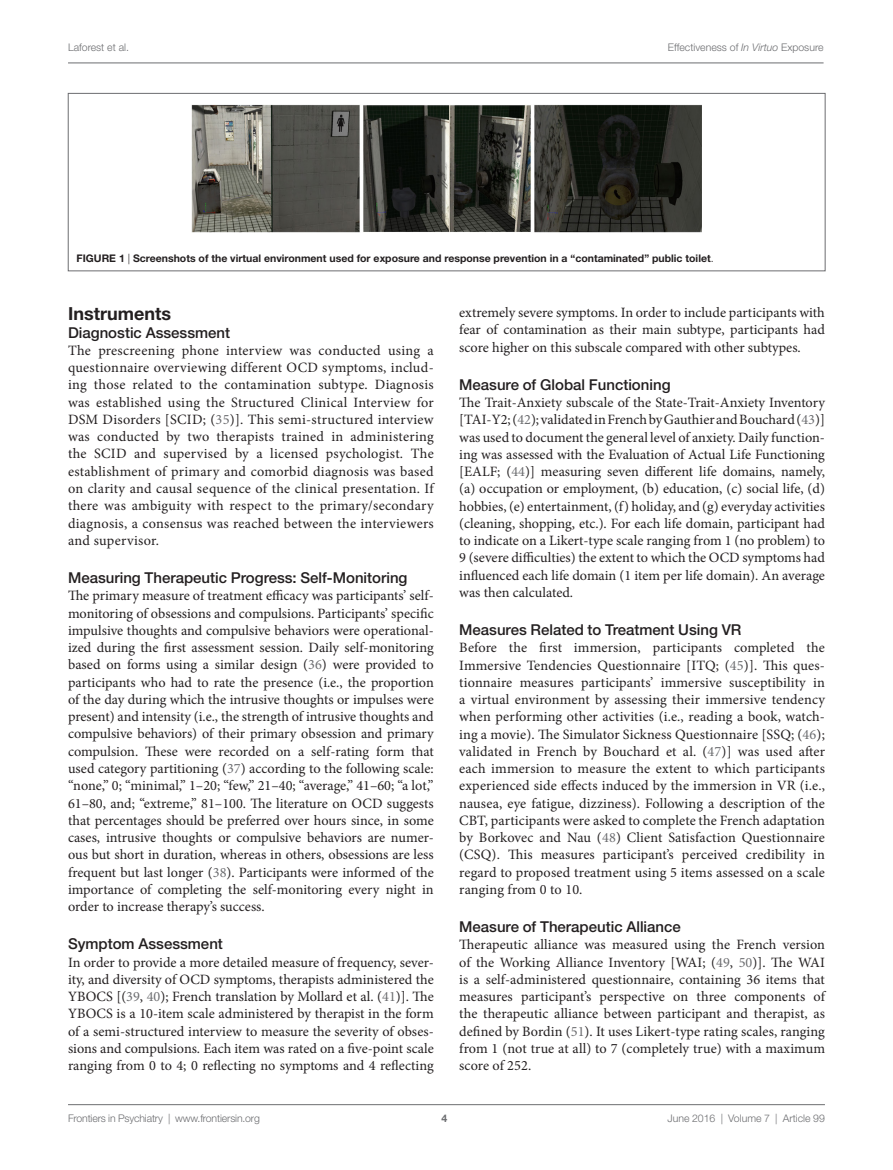
<style>
.page{position:relative;width:893px;height:1170px;background:#fff}
.page>*{position:absolute;margin:0;border:0;box-sizing:border-box;transform-origin:0 0}
.t1{font:700 18px "Helvetica Neue LT Std";color:#231f20}
.t2{font:500 15px "Helvetica Neue LT Std";color:#231f20}
.t3{font:14.25px/17.2px "Minion Pro";color:#231f20;text-align:justify}
.t4{font:300 10.5px "Helvetica Neue LT Std";color:#6c6d70}
.t5{font:700 10.5px "Helvetica Neue LT Std";color:#231f20}
.t6{font:700 10.5px "Helvetica Neue LT Std";color:#6c6d70}
.s1{font-style:italic}
.s2{font-weight:300}
.s3{color:#6c6d70}
</style>
<div class="page">
<img style="left:192px;top:105px;width:510px;height:127px">
<div style="left:68px;top:93px;width:757px;height:178px;border:1px solid #6c6d70"></div>
<hr style="left:68px;top:63px;width:756px;height:1px;background:#6c6d70">
<hr style="left:68px;top:1104px;width:757px;height:1px;background:#6c6d70">
<p class="t4" style="left:68px;top:41px;width:63px">Laforest et al.</p>
<p class="t4" style="left:668px;top:41px;width:157px">Effectiveness of <span class="s1">In Virtuo</span> Exposure</p>
<p class="t5" style="left:77px;top:252px;width:639px">FIG URE 1 <span class="s2">|</span> Screenshots of the virtual environment used for exposure and response prevention in a “contaminated” public toilet<span class="s2">.</span></p>
<p class="t1" style="left:68px;top:302px;width:104px">Instruments</p>
<p class="t2" style="left:68px;top:323px;width:164px">Diagnostic Assessment</p>
<p class="t3" style="left:68px;top:342px;width:367px">The prescreening phone interview was conducted using a questionnaire overviewing different OCD symptoms, includ&shy;ing those related to the contamination subtype. Diagnosis was established using the Structured Clinical Interview for DSM Disorders [SCID; (<span class="s3">35</span>)]. This semi-structured interview was conducted by two therapists trained in administering the SCID and supervised by a licensed psychologist. The establishment of primary and comorbid diagnosis was based on clarity and causal sequence of the clinical presentation. If there was ambiguity with respect to the primary/secondary diagnosis, a consensus was reached between the interviewers and supervisor.</p>
<p class="t2" style="left:68px;top:568px;width:341px">Measuring Therapeutic Progress: Self-Monitoring</p>
<p class="t3" style="left:68px;top:587px;width:367px">The primary measure of treatment efficacy was participants’ self&shy;monitoring of obsessions and compulsions. Participants’ specific impulsive thoughts and compulsive behaviors were operational&shy;ized during the first assessment session. Daily self-monitoring based on forms using a similar design (<span class="s3">36</span>) were provided to participants who had to rate the presence (i.e., the proportion of the day during which the intrusive thoughts or impulses were present) and intensity (i.e., the strength of intrusive thoughts and compulsive behaviors) of their primary obsession and primary compulsion. These were recorded on a self-rating form that used category partitioning (<span class="s3">37</span>) according to the following scale: “none,” 0; “minimal,” 1–20; “few,” 21–40; “average,” 41–60; “a lot,” 61–80, and; “extreme,” 81–100. The literature on OCD suggests that percentages should be preferred over hours since, in some cases, intrusive thoughts or compulsive behaviors are numer&shy;ous but short in duration, whereas in others, obsessions are less frequent but last longer (<span class="s3">38</span>). Participants were informed of the importance of completing the self-monitoring every night in order to increase therapy’s success.</p>
<p class="t2" style="left:68px;top:934px;width:156px">Symptom Assessment</p>
<p class="t3" style="left:68px;top:953px;width:367px">In order to provide a more detailed measure of frequency, sever&shy;ity, and diversity of OCD symptoms, therapists administered the YBOCS [(<span class="s3">39</span>, <span class="s3">40</span>); French translation by Mollard et al. (<span class="s3">41</span>)]. The YBOCS is a 10-item scale administered by therapist in the form of a semi-structured interview to measure the severity of obses&shy;sions and compulsions. Each item was rated on a five-point scale ranging from 0 to 4; 0 reflecting no symptoms and 4 reflecting</p>
<p class="t3" style="left:459px;top:304px;width:367px">extremely severe symptoms. In order to include participants with fear of contamination as their main subtype, participants had score higher on this subscale compared with other subtypes.</p>
<p class="t2" style="left:459px;top:375px;width:213px">Measure of Global Functioning</p>
<p class="t3" style="left:459px;top:394px;width:367px">The Trait-Anxiety subscale of the State-Trait-Anxiety Inventory [TAI-Y2; (<span class="s3">42</span>); validated in French by Gauthier and Bouchard (<span class="s3">43</span>)] was used to document the general level of anxiety. Daily function&shy;ing was assessed with the Evaluation of Actual Life Functioning [EALF; (<span class="s3">44</span>)] measuring seven different life domains, namely, (a) occupation or employment, (b) education, (c) social life, (d) hobbies, (e) entertainment, (f) holiday, and (g) everyday activities (cleaning, shopping, etc.). For each life domain, participant had to indicate on a Likert-type scale ranging from 1 (no problem) to 9 (severe difficulties) the extent to which the OCD symptoms had influenced each life domain (1 item per life domain). An average was then calculated.</p>
<p class="t2" style="left:459px;top:620px;width:284px">Measures Related to Treatment Using VR</p>
<p class="t3" style="left:459px;top:639px;width:367px">Before the first immersion, participants completed the Immersive Tendencies Questionnaire [ITQ; (<span class="s3">45</span>)]. This ques&shy;tionnaire measures participants’ immersive susceptibility in a virtual environment by assessing their immersive tendency when performing other activities (i.e., reading a book, watch&shy;ing a movie). The Simulator Sickness Questionnaire [SSQ; (<span class="s3">46</span>); validated in French by Bouchard et al. (<span class="s3">47</span>)] was used after each immersion to measure the extent to which participants experienced side effects induced by the immersion in VR (i.e., nausea, eye fatigue, dizziness). Following a description of the CBT, participants were asked to complete the French adaptation by Borkovec and Nau (<span class="s3">48</span>) Client Satisfaction Questionnaire (CSQ). This measures participant’s perceived credibility in regard to proposed treatment using 5 items assessed on a scale ranging from 0 to 10.</p>
<p class="t2" style="left:459px;top:917px;width:223px">Measure of Therapeutic Alliance</p>
<p class="t3" style="left:459px;top:936px;width:367px">Therapeutic alliance was measured using the French version of the Working Alliance Inventory [WAI; (<span class="s3">49</span>, <span class="s3">50</span>)]. The WAI is a self-administered questionnaire, containing 36 items that measures participant’s perspective on three components of the therapeutic alliance between participant and therapist, as defined by Bordin (<span class="s3">51</span>). It uses Likert-type rating scales, ranging from 1 (not true at all) to 7 (completely true) with a maximum score of 252.</p>
<p class="t4" style="left:68px;top:1111px;width:193px">Frontiers in Psychiatry | www.frontiersin.org</p>
<p class="t4" style="left:667px;top:1111px;width:159px">June 2016 | Volume 7 | Article 99</p>
<p class="t6" style="left:441px;top:1111px;width:7px">4</p>
</div>
